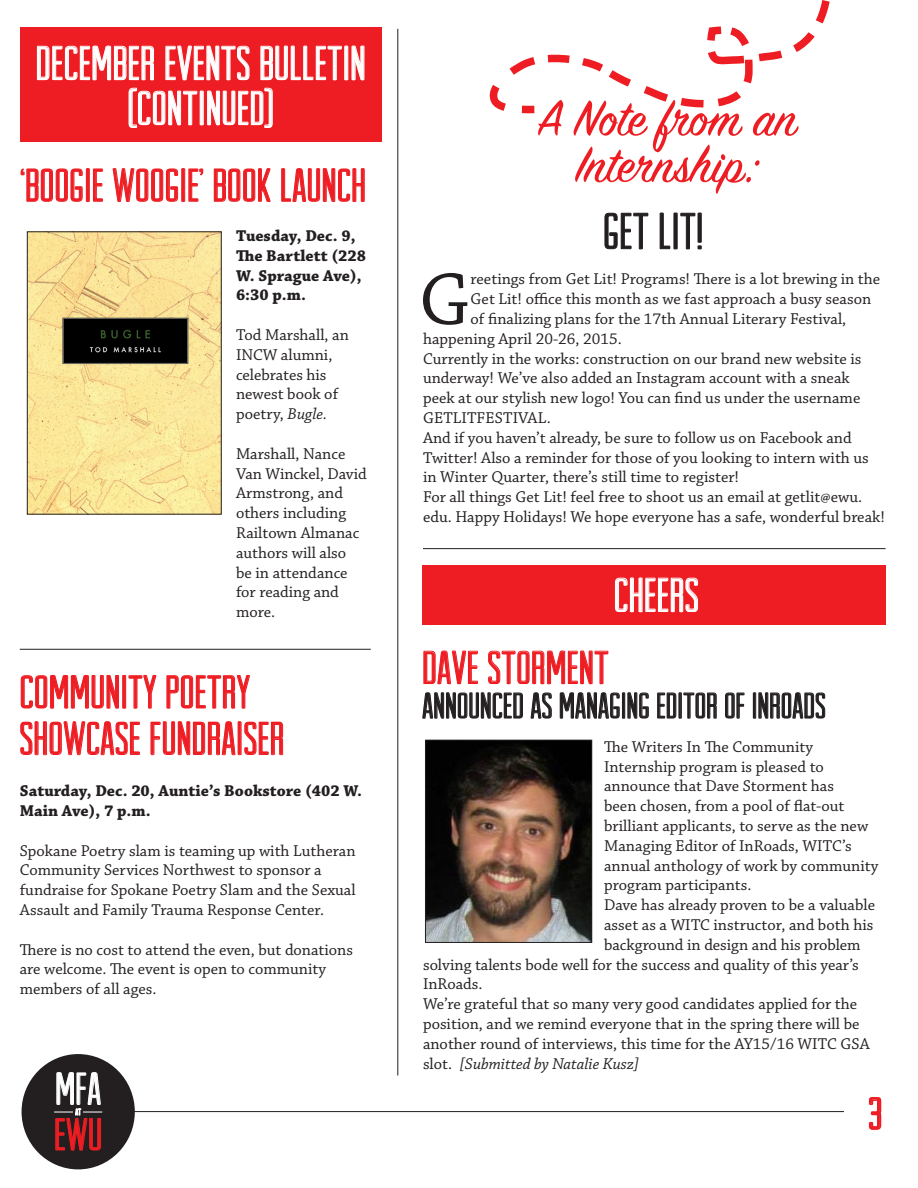
<style>
.page{position:relative;width:918px;height:1188px;background:#fff}
.page>*{position:absolute;margin:0;border:0;box-sizing:border-box;transform-origin:0 0}
.t1{font:77.4px "Chaparral Pro";color:#231f20}
.t2{font:55.5px/46.5px "Sign Painter House Script";letter-spacing:-.005em;color:#ee1d23;text-align:center}
.t3{font:51px "Arvil Sans";color:#231f20}
.t4{font:48px "Arvil Sans";color:#fff}
.t5{font:46.5px/46.5px "Arvil Sans";color:#ee1d23}
.t6{font:45.15px "Arvil Sans";color:#fff}
.t7{font:45.15px "Arvil Sans";color:#ee1d23}
.t8{font:45px "Arvil Sans";color:#ee1d23}
.t9{font:36px "Arvil Sans";color:#231f20}
.t10{font:16.5px/19.8px "Chaparral Pro";color:#231f20}
.t11{font:700 16.5px/19.8px "Chaparral Pro";color:#231f20}
.s1{font-style:italic}
</style>
<div class="page">
<hr style="left:397px;top:29px;width:1px;height:1047px;background:#231f20">
<hr style="left:37px;top:1111px;width:807px;height:1px;background:#231f20">
<div style="left:22px;top:1054px;width:113px;height:115px;background:#231f20;border-radius:50%"></div>
<hr style="left:54px;top:1112px;width:48px;height:1px;background:#fff">
<svg style="left:55px;top:1072px;width:46px;height:79px"></svg>
<svg style="left:868px;top:1097px;width:14px;height:33px"></svg>
<svg style="left:492px;top:0;width:338px;height:250px"></svg>
<svg style="left:423px;top:650px;width:55px;height:35px"></svg>
<svg style="left:488px;top:650px;width:121px;height:35px"></svg>
<svg style="left:422px;top:692px;width:101px;height:27px"></svg>
<svg style="left:530px;top:692px;width:22px;height:27px"></svg>
<svg style="left:560px;top:692px;width:89px;height:27px"></svg>
<svg style="left:657px;top:692px;width:60px;height:27px"></svg>
<svg style="left:725px;top:692px;width:20px;height:27px"></svg>
<svg style="left:753px;top:692px;width:72px;height:27px"></svg>
<img style="left:427px;top:742px;width:163px;height:199px">
<div style="left:425px;top:740px;width:167px;height:203px;border:1px solid #231f20"></div>
<hr style="left:423px;top:548px;width:463px;height:1px;background:#231f20">
<div style="left:422px;top:565px;width:464px;height:60px;background:#ee1d23"></div>
<svg style="left:615px;top:577px;width:83px;height:36px"></svg>
<div style="left:20px;top:27px;width:362px;height:114px;background:#ee1d23"></div>
<svg style="left:37px;top:45px;width:117px;height:36px"></svg>
<svg style="left:165px;top:45px;width:85px;height:36px"></svg>
<svg style="left:260px;top:45px;width:105px;height:36px"></svg>
<svg style="left:128px;top:87px;width:145px;height:41px"></svg>
<svg style="left:20px;top:168px;width:83px;height:34px"></svg>
<svg style="left:112px;top:168px;width:92px;height:34px"></svg>
<svg style="left:213px;top:168px;width:58px;height:34px"></svg>
<svg style="left:281px;top:168px;width:84px;height:34px"></svg>
<img style="left:29px;top:233px;width:191px;height:280px">
<div style="left:27px;top:231px;width:195px;height:284px;border:1px solid #231f20"></div>
<hr style="left:20px;top:649px;width:351px;height:1px;background:#231f20">
<svg style="left:20px;top:674px;width:264px;height:82px"></svg>
<p class="t4" style="left:36px;top:37px;width:332px">DECEMBER EVENTS BULLETIN</p>
<p class="t4" style="left:127px;top:82px;width:148px">(CONTINUED)</p>
<p class="t5" style="left:20px;top:161px;width:348px">‘BOOGIE WOOGIE’ BOOK LAUNCH</p>
<p class="t11" style="left:236px;top:227px;width:132px">Tuesday, Dec. 9,<br>The Bartlett (228<br>W. Sprague Ave),<br>6:30 p.m.</p>
<p class="t10" style="left:236px;top:326px;width:114px">Tod Marshall, an<br>INCW alumni, celebrates his newest book of poetry, <span class="s1">Bugle.</span></p>
<p class="t10" style="left:236px;top:444px;width:132px">Marshall, Nance<br>Van Winckel, David<br>Armstrong, and others including<br>Railtown Almanac authors will also<br>be in attendance for reading and more.</p>
<p class="t5" style="left:19px;top:668px;width:267px">COMMUNITY POETRY<br>SHOWCASE FUNDRAISER</p>
<p class="t11" style="left:20px;top:782px;width:344px">Saturday, Dec. 20, Auntie’s Bookstore (402 W.<br>Main Ave), 7 p.m.</p>
<p class="t10" style="left:20px;top:841px;width:337px">Spokane Poetry slam is teaming up with Lutheran Community Services Northwest to sponsor a fundraise for Spokane Poetry Slam and the Sexual Assault and Family Trauma Response Center.</p>
<p class="t10" style="left:20px;top:940px;width:335px">There is no cost to attend the even, but donations are welcome. The event is open to community members of all ages.</p>
<p class="t6" style="left:55px;top:1064px;width:48px">MFA</p>
<p class="t7" style="left:54px;top:1110px;width:50px">EWU</p>
<p class="t2" style="left:537px;top:100px;width:261px">A Note from an<br>Internship:</p>
<p class="t3" style="left:603px;top:203px;width:102px">GET LIT!</p>
<p class="t1" style="left:419px;top:257px;width:53px">G</p>
<p class="t10" style="left:471px;top:270px;width:411px">reetings from Get Lit! Programs! There is a lot brewing in the</p>
<p class="t10" style="left:471px;top:290px;width:402px">Get Lit! office this month as we fast approach a busy season</p>
<p class="t10" style="left:471px;top:310px;width:377px">of finalizing plans for the 17th Annual Literary Festival,</p>
<p class="t10" style="left:423px;top:329px;width:200px">happening April 20-26, 2015.</p>
<p class="t10" style="left:423px;top:349px;width:440px">Currently in the works: construction on our brand new website is underway! We’ve also added an Instagram account with a sneak peek at our stylish new logo! You can find us under the username GETLITFESTIVAL.</p>
<p class="t10" style="left:423px;top:428px;width:447px">And if you haven’t already, be sure to follow us on Facebook and<br>Twitter! Also a reminder for those of you looking to intern with us in Winter Quarter, there’s still time to register!</p>
<p class="t10" style="left:423px;top:488px;width:463px">For all things Get Lit! feel free to shoot us an email at getlit@ewu. edu. Happy Holidays! We hope everyone has a safe, wonderful break!</p>
<p class="t4" style="left:614px;top:569px;width:87px">CHEERS</p>
<p class="t5" style="left:422px;top:643px;width:188px">DAVE STORMENT</p>
<p class="t9" style="left:422px;top:686px;width:405px">ANNOUNCED AS MANAGING EDITOR OF INROADS</p>
<p class="t10" style="left:604px;top:737px;width:276px">The Writers In The Community Internship program is pleased to announce that Dave Storment has<br>been chosen, from a pool of flat-out brilliant applicants, to serve as the new Managing Editor of InRoads, WITC’s annual anthology of work by community program participants.</p>
<p class="t10" style="left:604px;top:896px;width:272px">Dave has already proven to be a valuable</p>
<p class="t10" style="left:604px;top:915px;width:271px">asset as a WITC instructor, and both his</p>
<p class="t10" style="left:604px;top:935px;width:258px">background in design and his problem</p>
<p class="t10" style="left:423px;top:955px;width:437px">solving talents bode well for the success and quality of this year’s</p>
<p class="t10" style="left:423px;top:975px;width:61px">InRoads.</p>
<p class="t10" style="left:423px;top:995px;width:448px">We’re grateful that so many very good candidates applied for the position, and we remind everyone that in the spring there will be another round of interviews, this time for the AY15/16 WITC GSA slot. <span class="s1">[Submitted by Natalie Kusz]</span></p>
<p class="t8" style="left:868px;top:1089px;width:15px">3</p>
</div>
